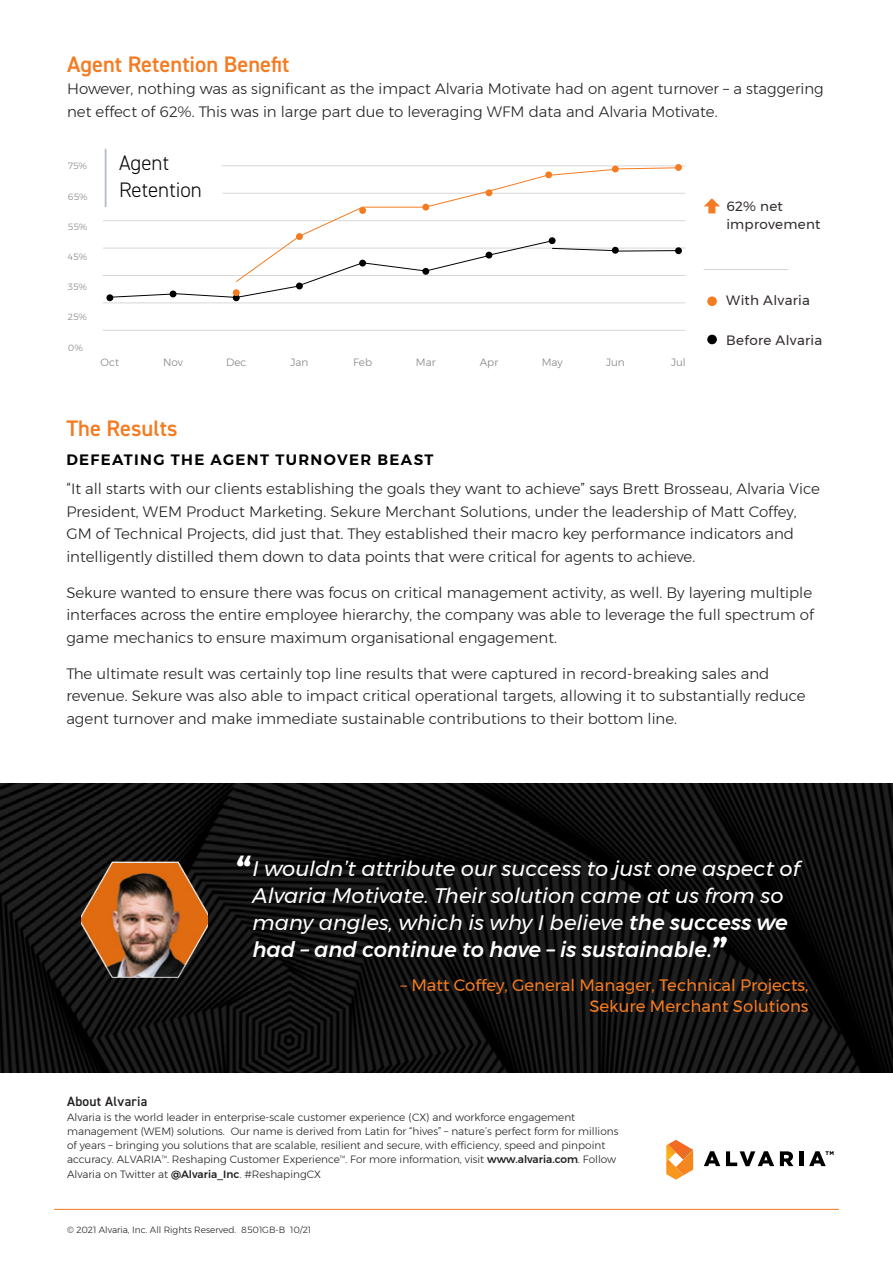
<style>
.page{position:relative;width:893px;height:1263px;background:#fff}
.page>*{position:absolute;margin:0;border:0;box-sizing:border-box;transform-origin:0 0}
.Subhead_Orange{font:600 22.5px "DIN2014";color:#f47b21}
.Quotes_white{font:italic 21px/27px "Montserrat";color:#fff}
.Cover_Subheadline{font:300 21px/27px "DIN2014";color:#040605}
.Quotee_line_orange{font:16.5px/21px "Montserrat";color:#f47b21;text-align:right}
.Body{font:300 15px/22.5px "Montserrat";color:#231f20}
.Subhead_Black_All_Ca{font:600 15px "Montserrat";letter-spacing:.09em;color:#000}
.StatsText{font:13.5px/18px "Montserrat";letter-spacing:.02em;color:#322d2c}
.t1{font:600 13.5px "DIN2014";letter-spacing:.02em;color:#231f20}
.t2{font:300 10.5px/14.2px "Montserrat";color:#231f20}
.Bottom_graph_rule{font:300 10.5px "Montserrat";color:#868382}
.t3{font:300 9px "Montserrat";color:#231f20}
.Bottom_graph_rule-2{font:300 9px "Montserrat";color:#868382}
.s1{font-weight:600;font-style:normal;font-size:40.5px}
.s2{font-weight:500}
</style>
<div class="page">
<hr style="left:54px;top:1209px;width:785px;height:1px;background:#f47b21">
<svg style="left:704px;top:1151px;width:16px;height:15px"></svg>
<svg style="left:726px;top:1151px;width:48px;height:15px"></svg>
<svg style="left:780px;top:1151px;width:13px;height:15px"></svg>
<hr style="left:799px;top:1151px;width:4px;height:15px;background:#000">
<svg style="left:666px;top:1140px;width:27px;height:40px"></svg>
<svg style="left:809px;top:1151px;width:24px;height:15px"></svg>
<img style="left:0;top:783px;width:893px;height:289px">
<img style="left:82px;top:853px;width:125px;height:133px">
<hr style="left:703px;top:269px;width:85px;height:1px;background:#d7d7d7">
<div style="left:707px;top:296px;width:10px;height:10px;background:#f47b21;border-radius:50%"></div>
<div style="left:707px;top:335px;width:10px;height:9px;background:#000;border-radius:50%"></div>
<hr style="left:103px;top:248px;width:582px;height:1px;background:#d7d7d7">
<hr style="left:103px;top:275px;width:582px;height:1px;background:#d7d7d7">
<hr style="left:103px;top:220px;width:582px;height:1px;background:#d7d7d7">
<hr style="left:222px;top:166px;width:463px;height:1px;background:#d7d7d7">
<hr style="left:223px;top:193px;width:462px;height:1px;background:#d7d7d7">
<hr style="left:103px;top:303px;width:582px;height:1px;background:#d7d7d7">
<hr style="left:103px;top:330px;width:582px;height:1px;background:#d7d7d7">
<div style="left:106px;top:294px;width:7px;height:7px;background:#000;border-radius:50%"></div>
<div style="left:233px;top:294px;width:7px;height:7px;background:#000;border-radius:50%"></div>
<hr style="left:105px;top:149px;width:2px;height:58px;background:#b4bec8">
<div style="left:612px;top:166px;width:7px;height:6px;background:#f47b21;border-radius:50%"></div>
<svg style="left:108px;top:167px;width:571px;height:131px"></svg>
<div style="left:675px;top:247px;width:7px;height:7px;background:#000;border-radius:50%"></div>
<div style="left:675px;top:164px;width:7px;height:7px;background:#f47b21;border-radius:50%"></div>
<div style="left:233px;top:289px;width:7px;height:7px;background:#f47b21;border-radius:50%"></div>
<svg style="left:704px;top:198px;width:16px;height:15px"></svg>
<p class="Subhead_Orange" style="left:67px;top:49px;width:224px">Agent Retention Benefit</p>
<p class="Body" style="left:67px;top:77px;width:758px">However, nothing was as significant as the impact Alvaria Motivate had on agent turnover – a staggering net effect of 62%. This was in large part due to leveraging WFM data and Alvaria Motivate.</p>
<p class="Bottom_graph_rule-2" style="left:68px;top:159px;width:21px">75%</p>
<p class="Bottom_graph_rule-2" style="left:68px;top:190px;width:21px">65%</p>
<p class="Bottom_graph_rule-2" style="left:68px;top:220px;width:21px">55%</p>
<p class="Bottom_graph_rule-2" style="left:68px;top:250px;width:21px">45%</p>
<p class="Bottom_graph_rule-2" style="left:68px;top:280px;width:21px">35%</p>
<p class="Bottom_graph_rule-2" style="left:68px;top:311px;width:21px">25%</p>
<p class="Bottom_graph_rule-2" style="left:68px;top:341px;width:16px">0%</p>
<p class="Cover_Subheadline" style="left:119px;top:150px;width:84px">Agent<br>Retention</p>
<p class="Bottom_graph_rule" style="left:101px;top:355px;width:20px">Oct</p>
<p class="Bottom_graph_rule" style="left:163px;top:355px;width:21px">Nov</p>
<p class="Bottom_graph_rule" style="left:226px;top:355px;width:22px">Dec</p>
<p class="Bottom_graph_rule" style="left:290px;top:355px;width:19px">Jan</p>
<p class="Bottom_graph_rule" style="left:353px;top:355px;width:21px">Feb</p>
<p class="Bottom_graph_rule" style="left:416px;top:355px;width:21px">Mar</p>
<p class="Bottom_graph_rule" style="left:480px;top:355px;width:20px">Apr</p>
<p class="Bottom_graph_rule" style="left:542px;top:355px;width:22px">May</p>
<p class="Bottom_graph_rule" style="left:606px;top:355px;width:20px">Jun</p>
<p class="Bottom_graph_rule" style="left:671px;top:355px;width:16px">Jul</p>
<p class="StatsText" style="left:726px;top:197px;width:96px">62% net improvement</p>
<p class="StatsText" style="left:726px;top:291px;width:85px">With Alvaria</p>
<p class="StatsText" style="left:726px;top:331px;width:98px">Before Alvaria</p>
<p class="Subhead_Orange" style="left:66px;top:413px;width:113px">The Results</p>
<p class="Subhead_Black_All_Ca" style="left:66px;top:448px;width:369px">DEFEATING THE AGENT TURNOVER BEAST</p>
<p class="Body" style="left:66px;top:477px;width:755px">“It all starts with our clients establishing the goals they want to achieve” says Brett Brosseau, Alvaria Vice President, WEM Product Marketing. Sekure Merchant Solutions, under the leadership of Matt Coffey, GM of Technical Projects, did just that. They established their macro key performance indicators and intelligently distilled them down to data points that were critical for agents to achieve.</p>
<p class="Body" style="left:66px;top:581px;width:749px">Sekure wanted to ensure there was focus on critical management activity, as well. By layering multiple interfaces across the entire employee hierarchy, the company was able to leverage the full spectrum of game mechanics to ensure maximum organisational engagement.</p>
<p class="Body" style="left:66px;top:662px;width:741px">The ultimate result was certainly top line results that were captured in record-breaking sales and revenue. Sekure was also able to impact critical operational targets, allowing it to substantially reduce agent turnover and make immediate sustainable contributions to their bottom line.</p>
<p class="Quotes_white" style="left:252px;top:855px;width:549px;text-indent:-16px"><span class="s1">“</span>I wouldn’t attribute our success to just one aspect of Alvaria Motivate. Their solution came at us from so many angles, which is why I believe <span class="s2">the success we had – and continue to have – is sustainable.</span><span class="s1">”</span></p>
<p class="Quotee_line_orange" style="left:400px;top:975px;width:410px">– Matt Coffey, General Manager, Technical Projects,<br>Sekure Merchant Solutions</p>
<p class="t1" style="left:67px;top:1093px;width:82px">About Alvaria</p>
<p class="t2" style="left:67px;top:1110px;width:553px">Alvaria is the world leader in enterprise-scale customer experience (CX) and workforce engagement management (WEM) solutions. Our name is derived from Latin for “hives” – nature’s perfect form for millions of years – bringing you solutions that are scalable, resilient and secure, with efficiency, speed and pinpoint accuracy. ALVARIA<sup>™</sup>. Reshaping Customer Experience<sup>™</sup>. For more information, visit <span class="s2">www.alvaria.com</span>. Follow Alvaria on Twitter at <span class="s2">@Alvaria_Inc</span>. #ReshapingCX</p>
<p class="t3" style="left:67px;top:1223px;width:246px">© 2021 Alvaria, Inc. All Rights Reserved. 8501GB-B 10/21</p>
</div>
